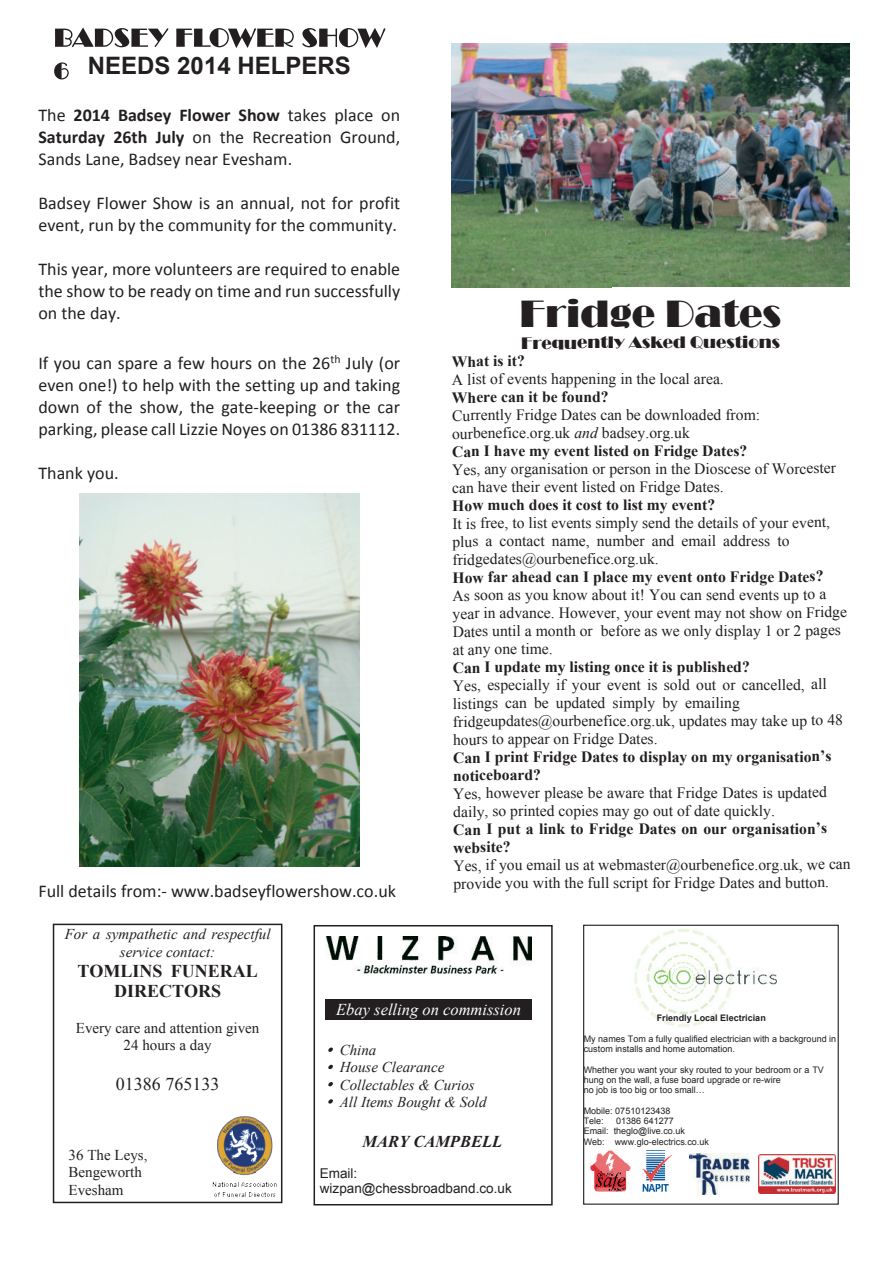
<style>
.page{position:relative;width:893px;height:1263px;background:#fff}
.page>*{position:absolute;margin:0;border:0;box-sizing:border-box;transform-origin:0 0}
.t1{font:39.3px "Broadway";color:#231f20}
.t2{font:700 24px "Arial";color:#231f20}
.t3{font:18px/22px "Calibri";color:#231f20;text-align:justify}
.t4{font:700 18px/20.7px "Times New Roman";color:#231f20;text-align:center}
.t5{font:18px "Times New Roman";color:#231f20}
.t6{font:17.1px "Broadway";color:#231f20}
.t7{font:italic 16.5px "Times New Roman";color:#fff}
.t8{font:italic 700 16.5px "Times New Roman";color:#231f20}
.t9{font:15.6px/18.1px "Times New Roman";color:#231f20}
.t10{font:700 15.6px/18.5px "Times New Roman";color:#231f20}
.t11{font:italic 15px/17.2px "Times New Roman";color:#231f20;text-align:center}
.t12{font:15px/17.2px "Times New Roman";color:#231f20;text-align:center}
.t13{font:13.5px/15.5px "Arial";color:#231f20}
.t14{font:9px/10.4px "Arial";color:#231f20}
.t15{font:700 9px "Arial";color:#231f20}
.s1{font-weight:700}
.s2{font-style:italic}
</style>
<div class="page">
<svg style="left:54px;top:62px;width:15px;height:17px"></svg>
<div style="left:53px;top:924px;width:229px;height:279px;border:2px solid #231f20"></div>
<img style="left:209px;top:1111px;width:71px;height:91px">
<img style="left:325px;top:936px;width:207px;height:168px">
<div style="left:314px;top:925px;width:239px;height:280px;border:2px solid #231f20"></div>
<img style="left:325px;top:937px;width:207px;height:36px">
<div style="left:325px;top:999px;width:207px;height:20px;background:#231f20"></div>
<svg style="left:328px;top:1047px;width:5px;height:5px"></svg>
<svg style="left:328px;top:1065px;width:5px;height:4px"></svg>
<svg style="left:328px;top:1082px;width:5px;height:4px"></svg>
<svg style="left:328px;top:1099px;width:5px;height:4px"></svg>
<div style="left:583px;top:925px;width:256px;height:280px;border:1px solid #231f20"></div>
<img style="left:590px;top:1150px;width:82px;height:42px">
<img style="left:609px;top:926px;width:203px;height:101px">
<img style="left:689px;top:1153px;width:61px;height:42px">
<img style="left:758px;top:1154px;width:77px;height:39px">
<svg style="left:55px;top:28px;width:113px;height:19px"></svg>
<svg style="left:176px;top:28px;width:118px;height:20px"></svg>
<svg style="left:302px;top:28px;width:83px;height:20px"></svg>
<img style="left:79px;top:494px;width:280px;height:373px">
<img style="left:451px;top:43px;width:398px;height:244px">
<h2 class="t2" style="left:88px;top:57px;width:264px">NEEDS 2014 HELPERS</h2>
<p class="t3" style="left:38px;top:106px;width:363px">The <span class="s1">2014 Badsey Flower Show</span> takes place on <span class="s1">Saturday 26th July</span> on the Recreation Ground, Sands Lane, Badsey near Evesham.</p>
<p class="t3" style="left:38px;top:194px;width:363px">Badsey Flower Show is an annual, not for profit event, run by the community for the community.</p>
<p class="t3" style="left:38px;top:260px;width:363px">This year, more volunteers are required to enable the show to be ready on time and run successfully on the day.</p>
<p class="t3" style="left:38px;top:353px;width:363px">If you can spare a few hours on the 26<sup>th</sup> July (or even one!) to help with the setting up and taking down of the show, the gate-keeping or the car parking, please call Lizzie Noyes on 01386 831112.</p>
<p class="t3" style="left:38px;top:463px;width:82px">Thank you.</p>
<p class="t3" style="left:38px;top:881px;width:359px">Full details from:- www.badseyflowershow.co.uk</p>
<h1 class="t1" style="left:520px;top:291px;width:263px">Fridge Dates</h1>
<p class="t6" style="left:521px;top:332px;width:260px">Frequently Asked Questions</p>
<p class="t10" style="left:452px;top:354px;width:75px">What is it?</p>
<p class="t9" style="left:452px;top:371px;width:273px">A list of events happening in the local area.</p>
<p class="t10" style="left:452px;top:389px;width:158px">Where can it be found?</p>
<p class="t9" style="left:452px;top:407px;width:310px">Currently Fridge Dates can be downloaded from: ourbenefice.org.uk <span class="s2">and</span> badsey.org.uk<br><span class="s1">Can I have my event listed on Fridge Dates?</span></p>
<p class="t9" style="left:452px;top:461px;width:385px">Yes, any organisation or person in the Dioscese of Worcester can have their event listed on Fridge Dates.</p>
<p class="t10" style="left:452px;top:497px;width:264px">How much does it cost to list my event?</p>
<p class="t9" style="left:452px;top:515px;width:379px">It is free, to list events simply send the details of your event, plus a contact name, number and email address to fridgedates@ourbenefice.org.uk.</p>
<p class="t10" style="left:452px;top:569px;width:372px">How far ahead can I place my event onto Fridge Dates?</p>
<p class="t9" style="left:453px;top:587px;width:396px">As soon as you know about it! You can send events up to a year in advance. However, your event may not show on Fridge Dates until a month or before as we only display 1 or 2 pages at any one time.</p>
<p class="t10" style="left:453px;top:659px;width:299px">Can I update my listing once it is published?</p>
<p class="t9" style="left:453px;top:677px;width:392px">Yes, especially if your event is sold out or cancelled, all listings can be updated simply by emailing fridgeupdates@ourbenefice.org.uk, updates may take up to 48 hours to appear on Fridge Dates.</p>
<p class="t10" style="left:453px;top:749px;width:380px">Can I print Fridge Dates to display on my organisation’s noticeboard?</p>
<p class="t9" style="left:453px;top:785px;width:375px">Yes, however please be aware that Fridge Dates is updated daily, so printed copies may go out of date quickly.</p>
<p class="t10" style="left:453px;top:821px;width:375px">Can I put a link to Fridge Dates on our organisation’s website?</p>
<p class="t9" style="left:453px;top:857px;width:399px">Yes, if you email us at webmaster@ourbenefice.org.uk, we can provide you with the full script for Fridge Dates and button.</p>
<p class="t11" style="left:65px;top:927px;width:207px">For a sympathetic and respectful service contact:</p>
<p class="t4" style="left:78px;top:962px;width:182px">TOMLINS FUNERAL<br>DIRECTORS</p>
<p class="t12" style="left:76px;top:1020px;width:185px">Every care and attention given<br>24 hours a day</p>
<p class="t5" style="left:116px;top:1078px;width:105px">01386 765133</p>
<p class="t12" style="left:69px;top:1148px;width:80px;text-align:left">36 The Leys,<br>Bengeworth<br>Evesham</p>
<p class="t7" style="left:336px;top:1004px;width:186px">Ebay selling on commission</p>
<p class="t11" style="left:340px;top:1043px;width:148px;text-align:left">China<br>House Clearance<br>Collectables &amp; Curios<br>All Items Bought &amp; Sold</p>
<p class="t8" style="left:362px;top:1135px;width:141px">MARY CAMPBELL</p>
<p class="t13" style="left:320px;top:1166px;width:193px">Email: wizpan@chessbroadband.co.uk</p>
<p class="t15" style="left:657px;top:1014px;width:111px">Friendly Local Electrician</p>
<p class="t14" style="left:584px;top:1034px;width:254px">My names Tom a fully qualified electrician with a background in custom installs and home automation.</p>
<p class="t14" style="left:584px;top:1065px;width:242px">Whether you want your sky routed to your bedroom or a TV hung on the wall, a fuse board upgrade or re-wire<br>no job is too big or too small…</p>
<p class="t14" style="left:584px;top:1106px;width:88px">Mobile: 07510123438<br>Tele:</p>
<p class="t14" style="left:584px;top:1116px;width:127px;text-indent:32px">01386 641277<br>Email: theglo@live.co.uk<br>Web: www.glo-electrics.co.uk</p>
</div>
